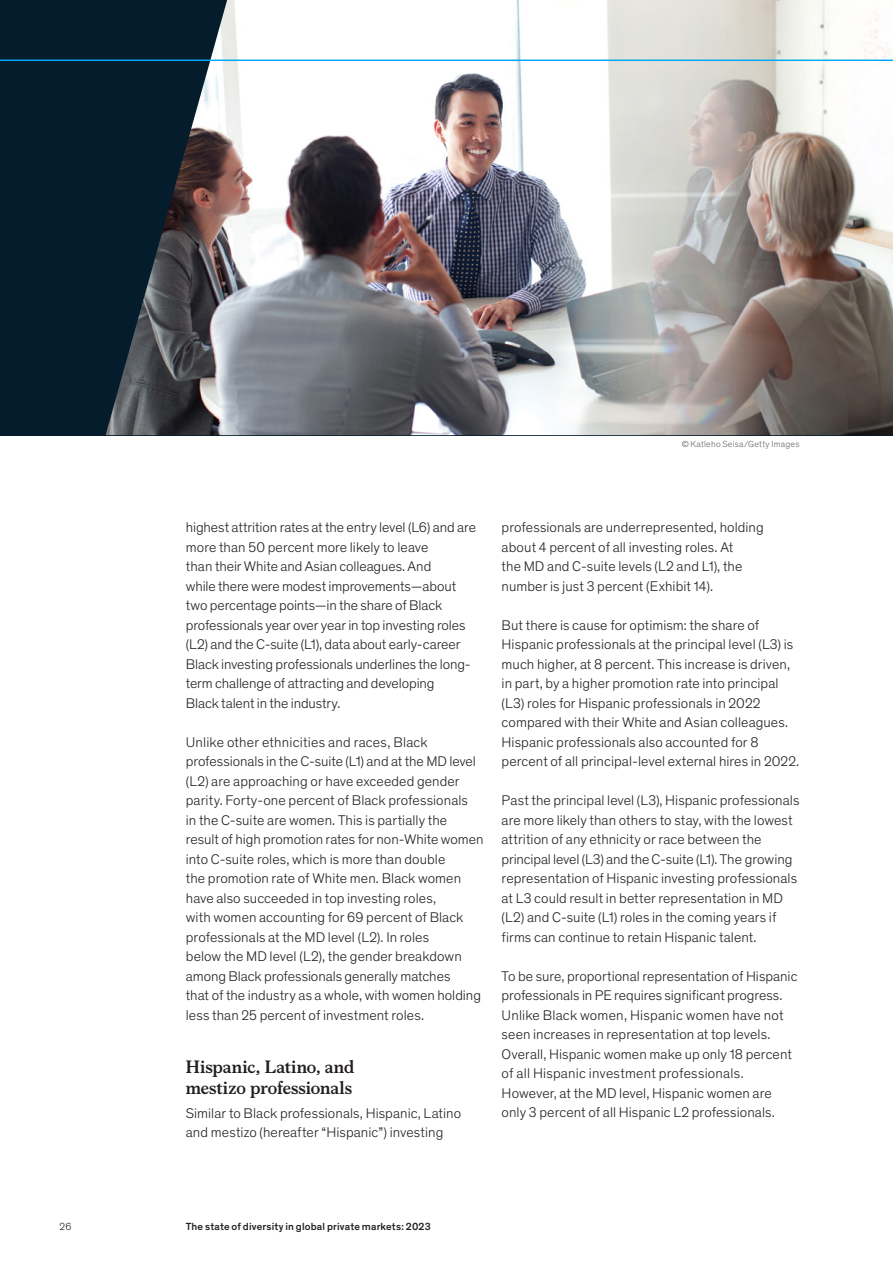
<style>
.page{position:relative;width:893px;height:1263px;background:#fff}
.page>*{position:absolute;margin:0;border:0;box-sizing:border-box;transform-origin:0 0}
.Body_heading___Level_1{font:700 18px/21px "Bower";letter-spacing:-.005em;color:#231f20}
.Body_text{font:300 14.25px/19.5px "Mc Kinsey Sans";color:#231f20}
.t1{font:500 10.5px "Mc Kinsey Sans";letter-spacing:.015em;color:#231f20}
.t2{font:300 10.5px "Mc Kinsey Sans";color:#231f20}
.Small_text_caption-RIGHT{font:300 9px "Mc Kinsey Sans";letter-spacing:.02em;color:#656565}
</style>
<div class="page">
<div style="left:0;top:0;width:893px;height:435px;background:#051c2c"></div>
<img style="left:106px;top:0;width:787px;height:435px">
<hr style="left:0;top:60px;width:893px;height:1px;background:#00a9f4">
<p class="Small_text_caption-RIGHT" style="left:682px;top:438px;width:119px">© Katleho Seisa/Getty Images</p>
<p class="Body_text" style="left:186px;top:517px;width:292px">highest attrition rates at the entry level (L6) and are more than 50 percent more likely to leave<br>than their White and Asian colleagues. And<br>while there were modest improvements—about two percentage points—in the share of Black professionals year over year in top investing roles (L2) and the C-suite (L1), data about early-career Black investing professionals underlines the long&shy;term challenge of attracting and developing<br>Black talent in the industry.</p>
<p class="Body_text" style="left:186px;top:731px;width:299px">Unlike other ethnicities and races, Black professionals in the C-suite (L1) and at the MD level (L2) are approaching or have exceeded gender parity. Forty-one percent of Black professionals<br>in the C-suite are women. This is partially the result of high promotion rates for non-White women into C-suite roles, which is more than double<br>the promotion rate of White men. Black women have also succeeded in top investing roles,<br>with women accounting for 69 percent of Black professionals at the MD level (L2). In roles<br>below the MD level (L2), the gender breakdown among Black professionals generally matches<br>that of the industry as a whole, with women holding less than 25 percent of investment roles.</p>
<h3 class="Body_heading___Level_1" style="left:186px;top:1055px;width:170px">Hispanic, Latino, and mestizo professionals</h3>
<p class="Body_text" style="left:186px;top:1103px;width:277px">Similar to Black professionals, Hispanic, Latino and mestizo (hereafter “Hispanic”) investing</p>
<p class="Body_text" style="left:502px;top:517px;width:264px">professionals are underrepresented, holding about 4 percent of all investing roles. At<br>the MD and C-suite levels (L2 and L1), the number is just 3 percent (Exhibit 14).</p>
<p class="Body_text" style="left:502px;top:614px;width:299px">But there is cause for optimism: the share of Hispanic professionals at the principal level (L3) is much higher, at 8 percent. This increase is driven, in part, by a higher promotion rate into principal (L3) roles for Hispanic professionals in 2022 compared with their White and Asian colleagues.<br>Hispanic professionals also accounted for 8 percent of all principal-level external hires in 2022.</p>
<p class="Body_text" style="left:502px;top:790px;width:299px">Past the principal level (L3), Hispanic professionals are more likely than others to stay, with the lowest attrition of any ethnicity or race between the principal level (L3) and the C-suite (L1). The growing representation of Hispanic investing professionals at L3 could result in better representation in MD (L2) and C-suite (L1) roles in the coming years if firms can continue to retain Hispanic talent.</p>
<p class="Body_text" style="left:502px;top:965px;width:297px">To be sure, proportional representation of Hispanic professionals in PE requires significant progress.<br>Unlike Black women, Hispanic women have not seen increases in representation at top levels.<br>Overall, Hispanic women make up only 18 percent of all Hispanic investment professionals.<br>However, at the MD level, Hispanic women are only 3 percent of all Hispanic L2 professionals.</p>
<p class="t2" style="left:60px;top:1219px;width:13px">26</p>
<p class="t1" style="left:186px;top:1218px;width:246px">The state of diversity in global private markets: 2023</p>
</div>
